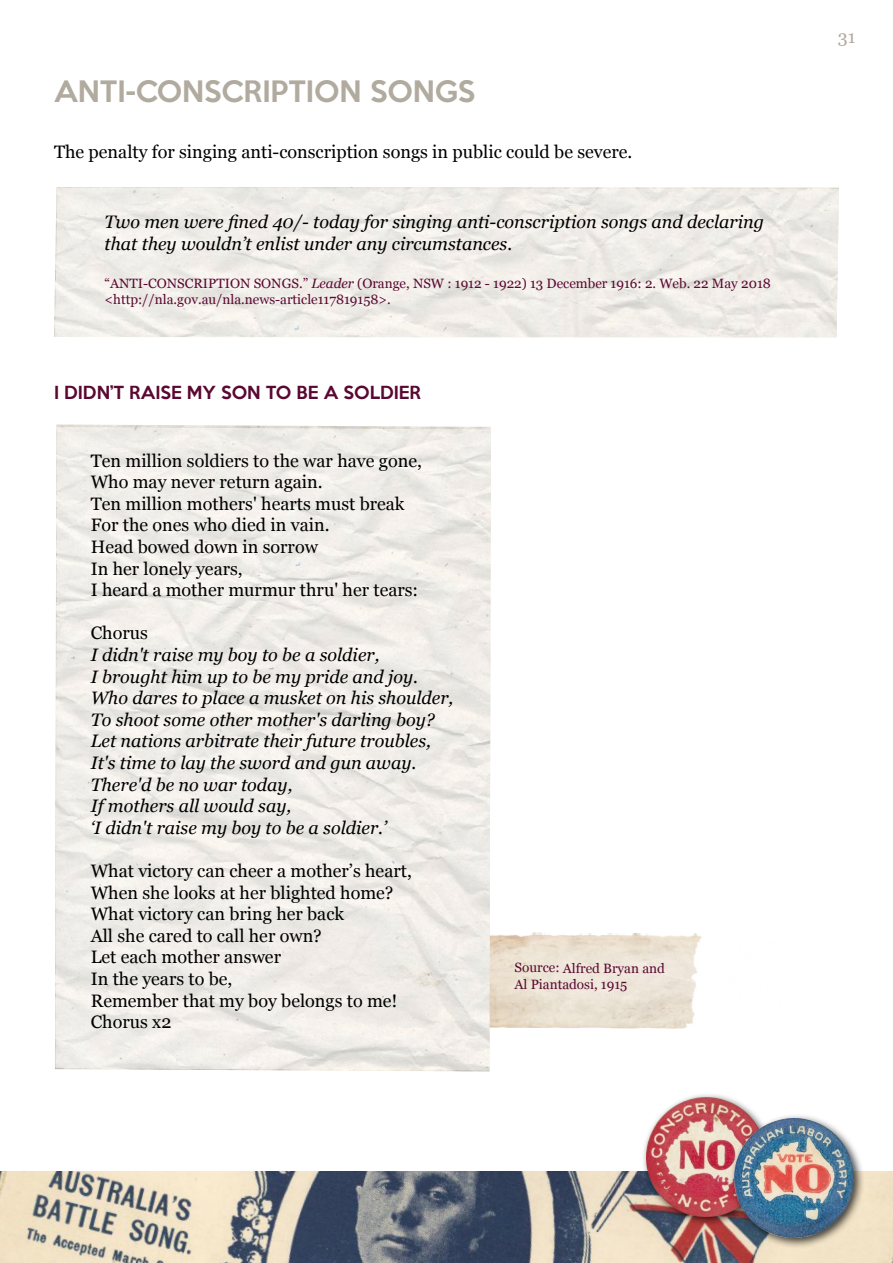
<style>
.page{position:relative;width:893px;height:1263px;background:#fff}
.page>*{position:absolute;margin:0;border:0;box-sizing:border-box;transform-origin:0 0}
.t1{font:500 27px "Keep Calm";color:#b1ab9f}
.t2{font:18px/21.6px "Georgia";color:#000}
.t3{font:italic 18px/21.6px "Georgia";color:#000}
.t4{font:18px "Georgia";color:#b1ab9f}
.t5{font:500 16.5px "Keep Calm";color:#5a0831}
.t6{font:13.5px/16.2px "Georgia";color:#5a0831}
.s1{font-style:italic}
</style>
<div class="page">
<img style="left:491px;top:932px;width:211px;height:97px">
<svg style="left:55px;top:427px;width:436px;height:643px;background:#eeebe6"></svg>
<img style="left:0;top:1171px;width:893px;height:92px">
<div style="left:641px;top:1092px;width:136px;height:135px;background:#000;opacity:.75"></div>
<img style="left:646px;top:1097px;width:120px;height:119px">
<div style="left:729px;top:1113px;width:136px;height:136px;background:#000;opacity:.75"></div>
<img style="left:734px;top:1118px;width:120px;height:120px">
<svg style="left:55px;top:188px;width:784px;height:150px;background:#eeebe6"></svg>
<h1 class="t1" style="left:54px;top:68px;width:423px">ANTI-CONSCRIPTION SONGS</h1>
<p class="t2" style="left:54px;top:140px;width:580px">The penalty for singing anti-conscription songs in public could be severe.</p>
<p class="t3" style="left:104px;top:210px;width:661px">Two men were fined 40/- today for singing anti-conscription songs and declaring that they wouldn’t enlist under any circumstances.</p>
<p class="t6" style="left:104px;top:274px;width:668px">“ANTI-CONSCRIPTION SONGS.” <span class="s1">Leader</span> (Orange, NSW : 1912 - 1922) 13 December 1916: 2. Web. 22 May 2018 &lt;http://nla.gov.au/nla.news-article117819158&gt;.</p>
<p class="t5" style="left:54px;top:378px;width:369px">I DIDN’T RAISE MY SON TO BE A SOLDIER</p>
<p class="t2" style="left:91px;top:449px;width:333px">Ten million soldiers to the war have gone,<br>Who may never return again.<br>Ten million mothers' hearts must break<br>For the ones who died in vain.<br>Head bowed down in sorrow<br>In her lonely years,<br>I heard a mother murmur thru' her tears:</p>
<p class="t2" style="left:91px;top:622px;width:59px">Chorus</p>
<p class="t3" style="left:91px;top:643px;width:364px">I didn't raise my boy to be a soldier,<br>I brought him up to be my pride and joy.<br>Who dares to place a musket on his shoulder, To shoot some other mother's darling boy?<br>Let nations arbitrate their future troubles, It's time to lay the sword and gun away.<br>There'd be no war today,<br>If mothers all would say,<br>‘I didn't raise my boy to be a soldier.’</p>
<p class="t2" style="left:91px;top:859px;width:323px">What victory can cheer a mother’s heart,<br>When she looks at her blighted home?<br>What victory can bring her back<br>All she cared to call her own?<br>Let each mother answer<br>In the years to be,<br>Remember that my boy belongs to me!<br>Chorus x2</p>
<p class="t6" style="left:515px;top:959px;width:152px">Source: Alfred Bryan and<br>Al Piantadosi, 1915</p>
<p class="t4" style="left:838px;top:24px;width:19px">31</p>
</div>
